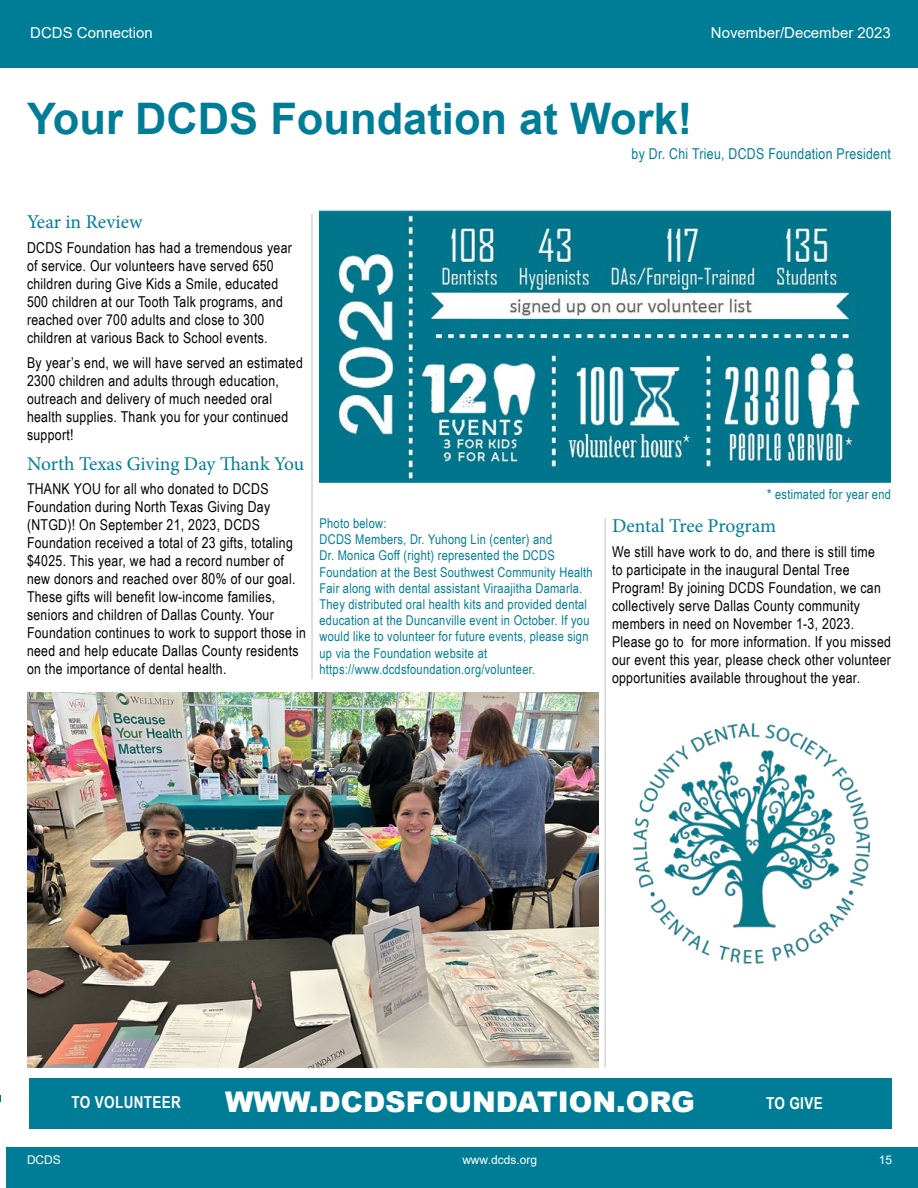
<style>
.page{position:relative;width:918px;height:1188px;background:#fff}
.page>*{position:absolute;margin:0;border:0;box-sizing:border-box;transform-origin:0 0}
.t1{font:700 43.5px "Arial";color:#007d96}
.t2{font:900 28.5px "Arial";color:#fff}
.t3{font:19.5px "Minion Pro";color:#007d96}
.t4{font:700 16.5px "Arial Narrow";letter-spacing:.02em;color:#fff}
.t5{font:15px/18px "Arial Narrow";letter-spacing:.02em;color:#000}
.t6{font:15px "Arial Narrow";letter-spacing:.02em;color:#007d96}
.t7{font:15px "Arial";color:#fff}
.t8{font:13.5px/16.2px "Arial Narrow";letter-spacing:.02em;color:#007d96}
.t9{font:12px "Arial";color:#fff}
</style>
<div class="page">
<div style="left:0;top:0;width:918px;height:60px;background:#007d96"></div>
<div style="left:0;top:51px;width:918px;height:17px;background:#007d96"></div>
<div style="left:0;top:1148px;width:918px;height:40px;background:#007d96"></div>
<img style="left:27px;top:692px;width:571px;height:376px">
<div style="left:29px;top:1078px;width:862px;height:51px;background:#007d96"></div>
<div style="left:0;top:1085px;width:5px;height:103px;background:#fff"></div>
<img style="left:633px;top:723px;width:237px;height:241px">
<img style="left:320px;top:211px;width:571px;height:272px">
<hr style="left:311px;top:214px;width:2px;height:465px;background:#d3d5d6">
<hr style="left:604px;top:518px;width:2px;height:550px;background:#d3d5d6">
<p class="t7" style="left:30px;top:22px;width:124px">DCDS Connection</p>
<p class="t7" style="left:711px;top:22px;width:182px">November/December 2023</p>
<h1 class="t1" style="left:27px;top:88px;width:667px">Your DCDS Foundation at Work!</h1>
<p class="t6" style="left:632px;top:143px;width:261px">by Dr. Chi Trieu, DCDS Foundation President</p>
<h3 class="t3" style="left:27px;top:209px;width:117px">Year in Review</h3>
<p class="t5" style="left:27px;top:238px;width:266px">DCDS Foundation has had a tremendous year of service. Our volunteers have served 650 children during Give Kids a Smile, educated 500 children at our Tooth Talk programs, and reached over 700 adults and close to 300 children at various Back to School events.</p>
<p class="t5" style="left:27px;top:353px;width:277px">By year’s end, we will have served an estimated 2300 children and adults through education, outreach and delivery of much needed oral health supplies. Thank you for your continued support!</p>
<h3 class="t3" style="left:27px;top:450px;width:279px">North Texas Giving Day Thank You</h3>
<p class="t5" style="left:27px;top:480px;width:280px">THANK YOU for all who donated to DCDS Foundation during North Texas Giving Day (NTGD)! On September 21, 2023, DCDS Foundation received a total of 23 gifts, totaling $4025. This year, we had a record number of new donors and reached over 80% of our goal.<br>These gifts will benefit low-income families, seniors and children of Dallas County. Your Foundation continues to work to support those in need and help educate Dallas County residents on the importance of dental health.</p>
<p class="t8" style="left:320px;top:515px;width:275px">Photo below:<br>DCDS Members, Dr. Yuhong Lin (center) and<br>Dr. Monica Goff (right) represented the DCDS Foundation at the Best Southwest Community Health Fair along with dental assistant Viraajitha Damarla.<br>They distributed oral health kits and provided dental education at the Duncanville event in October. If you would like to volunteer for future events, please sign up via the Foundation website at https://www.dcdsfoundation.org/volunteer.</p>
<p class="t8" style="left:767px;top:486px;width:125px">* estimated for year end</p>
<h3 class="t3" style="left:612px;top:513px;width:166px">Dental Tree Program</h3>
<p class="t5" style="left:612px;top:542px;width:280px">We still have work to do, and there is still time<br>to participate in the inaugural Dental Tree Program! By joining DCDS Foundation, we can collectively serve Dallas County community members in need on November 1-3, 2023.<br>Please go to for more information. If you missed our event this year, please check other volunteer opportunities available throughout the year.</p>
<p class="t4" style="left:72px;top:1089px;width:111px">TO VOLUNTEER</p>
<h2 class="t2" style="left:225px;top:1081px;width:471px">WWW.DCDSFOUNDATION.ORG</h2>
<p class="t4" style="left:766px;top:1091px;width:58px">TO GIVE</p>
<p class="t9" style="left:27px;top:1152px;width:35px">DCDS</p>
<p class="t9" style="left:462px;top:1152px;width:76px">www.dcds.org</p>
<p class="t9" style="left:879px;top:1152px;width:15px">15</p>
</div>
